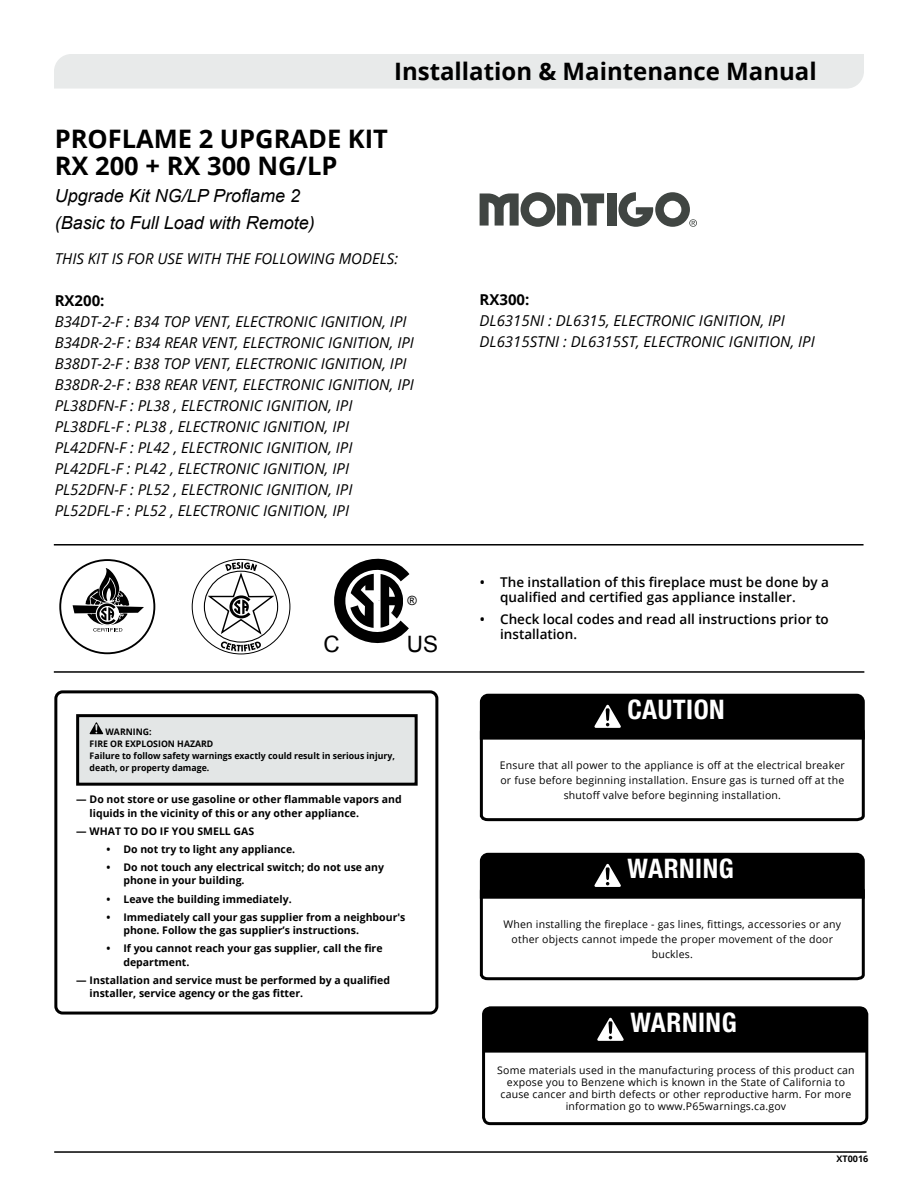
<style>
.page{position:relative;width:918px;height:1188px;background:#fff}
.page>*{position:absolute;margin:0;border:0;box-sizing:border-box;transform-origin:0 0}
.t1{font:700 condensed 27px "Helvetica Neue LT Pro";letter-spacing:.02em;color:#fff}
.t2{font:700 25.5px/27px "Open Sans";color:#000}
.t3{font:700 24px "Open Sans";color:#000}
.t4{font:22.5px "Arial";color:#000}
.t5{font:italic 18px/27px "Arial";color:#000}
.t6{font:italic 15px/21px "Open Sans";color:#000}
.t7{font:700 15px "Open Sans";color:#000}
.t8{font:600 13.5px/15px "Open Sans";color:#000}
.t9{font:12.75px "Arial";color:#000}
.t10{font:10.5px/15px "Open Sans";letter-spacing:.02em;color:#000;text-align:center}
.t11{font:700 10.5px/13.5px "Open Sans";color:#000}
.t12{font:700 9px/12px "Open Sans";color:#000}
</style>
<div class="page">
<hr style="left:54px;top:1151px;width:813px;height:2px;background:#000">
<div style="left:54px;top:54px;width:810px;height:35px;background:#e8eaea"></div>
<hr style="left:54px;top:671px;width:810px;height:2px;background:#000">
<hr style="left:54px;top:544px;width:810px;height:2px;background:#000">
<svg style="left:205px;top:562px;width:72px;height:89px"></svg>
<div style="left:59px;top:559px;width:96px;height:95px;border:2px solid #000;border-radius:50%"></div>
<svg style="left:73px;top:568px;width:71px;height:64px"></svg>
<svg style="left:334px;top:558px;width:75px;height:86px"></svg>
<div style="left:54px;top:690px;width:384px;height:325px;border:3px solid #000;border-radius:7px"></div>
<div style="left:78px;top:716px;width:338px;height:68px;background:#e3e6e6"></div>
<div style="left:76px;top:714px;width:342px;height:72px;border:3px solid #000"></div>
<svg style="left:90px;top:722px;width:13px;height:12px"></svg>
<svg style="left:479px;top:693px;width:386px;height:129px"></svg>
<svg style="left:479px;top:852px;width:386px;height:129px"></svg>
<div style="left:486px;top:1010px;width:383px;height:44px;background:#000"></div>
<div style="left:482px;top:1006px;width:386px;height:119px;border:3px solid #000;border-radius:7px"></div>
<svg style="left:618px;top:192px;width:79px;height:35px"></svg>
<div style="left:607px;top:193px;width:9px;height:33px;background:#404542"></div>
<svg style="left:480px;top:192px;width:124px;height:35px"></svg>
<h3 class="t3" style="left:394px;top:55px;width:424px">Installation &amp; Maintenance Manual</h3>
<h2 class="t2" style="left:55px;top:125px;width:335px">PROFLAME 2 UPGRADE KIT<br>RX 200 + RX 300 NG/LP</h2>
<p class="t5" style="left:55px;top:183px;width:262px">Upgrade Kit NG/LP Proflame 2 (Basic to Full Load with Remote)</p>
<p class="t6" style="left:55px;top:247px;width:345px">THIS KIT IS FOR USE WITH THE FOLLOWING MODELS:</p>
<p class="t7" style="left:55px;top:290px;width:51px">RX200:</p>
<p class="t6" style="left:55px;top:310px;width:361px">B34DT-2-F : B34 TOP VENT, ELECTRONIC IGNITION, IPI B34DR-2-F : B34 REAR VENT, ELECTRONIC IGNITION, IPI B38DT-2-F : B38 TOP VENT, ELECTRONIC IGNITION, IPI B38DR-2-F : B38 REAR VENT, ELECTRONIC IGNITION, IPI PL38DFN-F : PL38 , ELECTRONIC IGNITION, IPI PL38DFL-F : PL38 , ELECTRONIC IGNITION, IPI PL42DFN-F : PL42 , ELECTRONIC IGNITION, IPI PL42DFL-F : PL42 , ELECTRONIC IGNITION, IPI PL52DFN-F : PL52 , ELECTRONIC IGNITION, IPI PL52DFL-F : PL52 , ELECTRONIC IGNITION, IPI</p>
<p class="t9" style="left:408px;top:592px;width:11px">®</p>
<h3 class="t4" style="left:324px;top:629px;width:18px">C</h3>
<h3 class="t4" style="left:407px;top:629px;width:33px">US</h3>
<p class="t12" style="left:90px;top:725px;width:307px;text-indent:16px">WARNING:<br>FIRE OR EXPLOSION HAZARD<br>Failure to follow safety warnings exactly could result in serious injury, death, or property damage.</p>
<p class="t11" style="left:90px;top:792px;width:314px;text-indent:-14px">— Do not store or use gasoline or other flammable vapors and liquids in the vicinity of this or any other appliance.</p>
<p class="t11" style="left:76px;top:824px;width:180px">— WHAT TO DO IF YOU SMELL GAS</p>
<p class="t11" style="left:107px;top:842px;width:190px">• Do not try to light any appliance.</p>
<p class="t11" style="left:123px;top:860px;width:262px;text-indent:-17px">• Do not touch any electrical switch; do not use any phone in your building.</p>
<p class="t11" style="left:107px;top:892px;width:187px">• Leave the building immediately.</p>
<p class="t11" style="left:123px;top:910px;width:284px;text-indent:-17px">• Immediately call your gas supplier from a neighbour's phone. Follow the gas supplier’s instructions.</p>
<p class="t11" style="left:123px;top:941px;width:261px;text-indent:-17px">• If you cannot reach your gas supplier, call the fire department.</p>
<p class="t11" style="left:90px;top:973px;width:302px;text-indent:-14px">— Installation and service must be performed by a qualified installer, service agency or the gas fitter.</p>
<p class="t7" style="left:480px;top:289px;width:51px">RX300:</p>
<p class="t6" style="left:480px;top:310px;width:337px">DL6315NI : DL6315, ELECTRONIC IGNITION, IPI<br>DL6315STNI : DL6315ST, ELECTRONIC IGNITION, IPI</p>
<p class="t8" style="left:500px;top:574px;width:331px;text-indent:-20px">• The installation of this fireplace must be done by a qualified and certified gas appliance installer.</p>
<p class="t8" style="left:500px;top:611px;width:330px;text-indent:-20px">• Check local codes and read all instructions prior to installation.</p>
<h1 class="t1" style="left:628px;top:693px;width:99px">CAUTION</h1>
<p class="t10" style="left:500px;top:757px;width:346px">Ensure that all power to the appliance is off at the electrical breaker or fuse before beginning installation. Ensure gas is turned off at the shutoff valve before beginning installation.</p>
<h1 class="t1" style="left:628px;top:853px;width:108px">WARNING</h1>
<p class="t10" style="left:504px;top:916px;width:339px">When installing the fireplace - gas lines, fittings, accessories or any other objects cannot impede the proper movement of the door buckles.</p>
<h1 class="t1" style="left:630px;top:1006px;width:108px">WARNING</h1>
<p class="t10" style="left:497px;top:1064px;width:359px;line-height:12px">Some materials used in the manufacturing process of this product can expose you to Benzene which is known in the State of California to cause cancer and birth defects or other reproductive harm. For more information go to www.P65warnings.ca.gov</p>
<p class="t12" style="left:837px;top:1152px;width:33px">XT0016</p>
</div>
